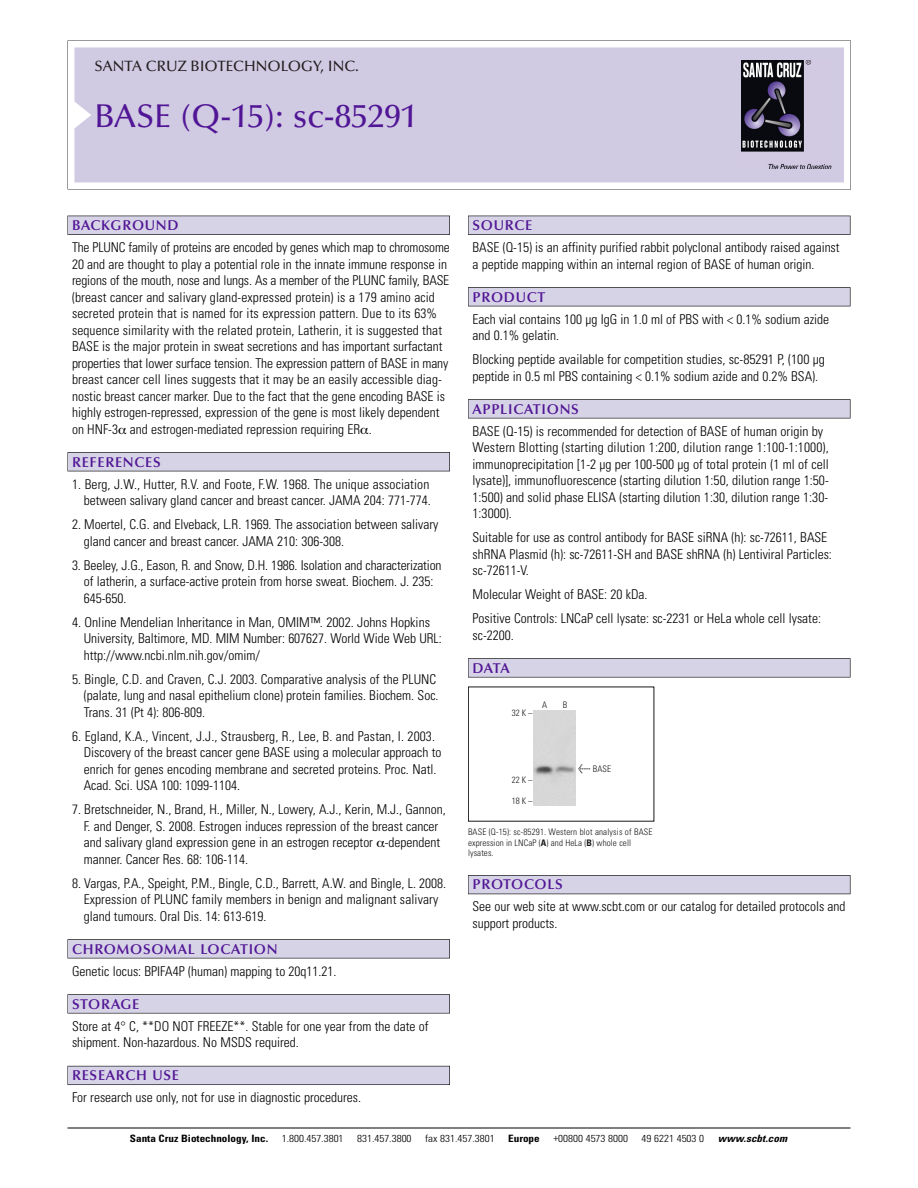
<style>
.page{position:relative;width:918px;height:1188px;background:#fff}
.page>*{position:absolute;margin:0;border:0;box-sizing:border-box;transform-origin:0 0}
.t1{font:500 33px "Optima";color:#511695}
.t2{font:500 15px "Optima";color:#231f20}
.t3{font:600 14.25px "Optima";letter-spacing:.05em;color:#511695}
.t4{font:300 condensed 13.5px/16.5px "Univers";color:#000}
.t5{font:300 condensed 10.2px "Univers";color:#000;scale:1.1 1}
.t6{font:700 condensed 10.2px "Univers";color:#000;scale:1.1 1}
.t7{font:italic 700 condensed 10.2px "Univers";letter-spacing:.005em;color:#000;scale:1.1 1}
.t8{font:9px/10.5px "Univers Condensed Light+HWOZCH";letter-spacing:.01em;color:#191919}
.s1{font-family:"Meta Plus Book Roman+CAEBLE";font-size:10.5px}
.s2{font-family:"Univers Condensed Bold+AYPZOB"}
</style>
<div class="page">
<svg style="left:68px;top:40px;width:783px;height:149px"></svg>
<div style="left:74px;top:47px;width:770px;height:135px;background:#d1cae3"></div>
<img style="left:741px;top:60px;width:90px;height:108px">
<div style="left:68px;top:216px;width:382px;height:19px;background:#525155"></div>
<div style="left:68px;top:216px;width:381px;height:18px;background:#d7d3e7"></div>
<div style="left:68px;top:452px;width:382px;height:19px;background:#525155"></div>
<div style="left:68px;top:453px;width:381px;height:18px;background:#d7d3e7"></div>
<div style="left:68px;top:939px;width:382px;height:19px;background:#545357"></div>
<div style="left:68px;top:940px;width:381px;height:18px;background:#d7d3e7"></div>
<div style="left:68px;top:994px;width:382px;height:19px;background:#575759"></div>
<div style="left:68px;top:995px;width:381px;height:18px;background:#d7d3e7"></div>
<div style="left:68px;top:1066px;width:382px;height:19px;background:#5b5a62"></div>
<div style="left:68px;top:1066px;width:381px;height:18px;background:#d7d3e7"></div>
<div style="left:468px;top:216px;width:382px;height:19px;background:#525155"></div>
<div style="left:468px;top:216px;width:382px;height:18px;background:#d7d3e7"></div>
<div style="left:468px;top:287px;width:382px;height:19px;background:#525155"></div>
<div style="left:468px;top:288px;width:382px;height:18px;background:#d7d3e7"></div>
<div style="left:468px;top:399px;width:382px;height:19px;background:#545357"></div>
<div style="left:468px;top:400px;width:382px;height:18px;background:#d7d3e7"></div>
<div style="left:468px;top:658px;width:382px;height:19px;background:#575759"></div>
<div style="left:468px;top:659px;width:382px;height:18px;background:#d7d3e7"></div>
<div style="left:468px;top:875px;width:382px;height:19px;background:#535259"></div>
<div style="left:468px;top:876px;width:382px;height:18px;background:#d7d3e7"></div>
<hr style="left:68px;top:1128px;width:782px;height:1px;background:#000">
<img style="left:534px;top:711px;width:42px;height:95px">
<p class="t2" style="left:94px;top:61px;width:266px">SANTA CRUZ BIOTECHNOLOGY, INC.</p>
<h1 class="t1" style="left:94px;top:103px;width:324px">BASE (Q-15): sc-85291</h1>
<p class="t3" style="left:72px;top:219px;width:108px">BACKGROUND</p>
<p class="t4" style="left:72px;top:240px;width:379px">The PLUNC family of proteins are encoded by genes which map to chromosome 20 and are thought to play a potential role in the innate immune response in regions of the mouth, nose and lungs. As a member of the PLUNC family, BASE (breast cancer and salivary gland-expressed protein) is a 179 amino acid secreted protein that is named for its expression pattern. Due to its 63% sequence similarity with the related protein, Latherin, it is suggested that BASE is the major protein in sweat secretions and has important surfactant properties that lower surface tension. The expression pattern of BASE in many breast cancer cell lines suggests that it may be an easily accessible diag&shy;nostic breast cancer marker. Due to the fact that the gene encoding BASE is highly estrogen-repressed, expression of the gene is most likely dependent on HNF-3 and estrogen-mediated repression requiring ER .</p>
<p class="t3" style="left:72px;top:456px;width:90px">REFERENCES</p>
<p class="t4" style="left:72px;top:477px;width:360px;text-align:right">1. Berg, J.W., Hutter, R.V. and Foote, F.W. 1968. The unique association between salivary gland cancer and breast cancer. JAMA 204: 771-774.</p>
<p class="t4" style="left:84px;top:517px;width:356px;text-indent:-12px">2. Moertel, C.G. and Elveback, L.R. 1969. The association between salivary gland cancer and breast cancer. JAMA 210: 306-308.</p>
<p class="t4" style="left:84px;top:558px;width:359px;text-indent:-12px">3. Beeley, J.G., Eason, R. and Snow, D.H. 1986. Isolation and characterization of latherin, a surface-active protein from horse sweat. Biochem. J. 235:<br>645-650.</p>
<p class="t4" style="left:84px;top:615px;width:360px;text-indent:-12px">4. Online Mendelian Inheritance in Man, OMIM™. 2002. Johns Hopkins<br>University, Baltimore, MD. MIM Number: 607627. World Wide Web URL: http://www.ncbi.nlm.nih.gov/omim/</p>
<p class="t4" style="left:84px;top:672px;width:356px;text-indent:-12px">5. Bingle, C.D. and Craven, C.J. 2003. Comparative analysis of the PLUNC (palate, lung and nasal epithelium clone) protein families. Biochem. Soc.<br>Trans. 31 (Pt 4): 806-809.</p>
<p class="t4" style="left:84px;top:729px;width:359px;text-indent:-12px">6. Egland, K.A., Vincent, J.J., Strausberg, R., Lee, B. and Pastan, I. 2003.<br>Discovery of the breast cancer gene BASE using a molecular approach to enrich for genes encoding membrane and secreted proteins. Proc. Natl.<br>Acad. Sci. USA 100: 1099-1104.</p>
<p class="t4" style="left:84px;top:802px;width:364px;text-indent:-12px">7. Bretschneider, N., Brand, H., Miller, N., Lowery, A.J., Kerin, M.J., Gannon, F. and Denger, S. 2008. Estrogen induces repression of the breast cancer and salivary gland expression gene in an estrogen receptor -dependent manner. Cancer Res. 68: 106-114.</p>
<p class="t4" style="left:84px;top:876px;width:364px;text-indent:-12px">8. Vargas, P.A., Speight, P.M., Bingle, C.D., Barrett, A.W. and Bingle, L. 2008.<br>Expression of PLUNC family members in benign and malignant salivary gland tumours. Oral Dis. 14: 613-619.</p>
<p class="t3" style="left:72px;top:943px;width:207px">CHROMOSOMAL LOCATION</p>
<p class="t4" style="left:72px;top:964px;width:266px">Genetic locus: BPIFA4P (human) mapping to 20q11.21.</p>
<p class="t3" style="left:72px;top:998px;width:69px">STORAGE</p>
<p class="t4" style="left:72px;top:1019px;width:358px">Store at 4° C, **DO NOT FREEZE**. Stable for one year from the date of shipment. Non-hazardous. No MSDS required.</p>
<p class="t3" style="left:72px;top:1070px;width:109px">RESEARCH USE</p>
<p class="t4" style="left:72px;top:1090px;width:290px">For research use only, not for use in diagnostic procedures.</p>
<p class="t3" style="left:473px;top:219px;width:61px">SOURCE</p>
<p class="t4" style="left:473px;top:240px;width:369px">BASE (Q-15) is an affinity purified rabbit polyclonal antibody raised against a peptide mapping within an internal region of BASE of human origin.</p>
<p class="t3" style="left:473px;top:291px;width:74px">PRODUCT</p>
<p class="t4" style="left:473px;top:312px;width:358px">Each vial contains 100 µg IgG in 1.0 ml of PBS with &lt; 0.1% sodium azide and 0.1% gelatin.</p>
<p class="t4" style="left:473px;top:352px;width:354px">Blocking peptide available for competition studies, sc-85291 P, (100 µg peptide in 0.5 ml PBS containing &lt; 0.1% sodium azide and 0.2% BSA).</p>
<p class="t3" style="left:473px;top:403px;width:108px">APPLICATIONS</p>
<p class="t4" style="left:473px;top:424px;width:358px">BASE (Q-15) is recommended for detection of BASE of human origin by Western Blotting (starting dilution 1:200, dilution range 1:100-1:1000), immunoprecipitation [1-2 µg per 100-500 µg of total protein (1 ml of cell lysate)], immunofluorescence (starting dilution 1:50, dilution range 1:50- 1:500) and solid phase ELISA (starting dilution 1:30, dilution range 1:30- 1:3000).</p>
<p class="t4" style="left:473px;top:530px;width:361px">Suitable for use as control antibody for BASE siRNA (h): sc-72611, BASE shRNA Plasmid (h): sc-72611-SH and BASE shRNA (h) Lentiviral Particles: sc-72611-V.</p>
<p class="t4" style="left:473px;top:584px;width:350px;line-height:24px">Molecular Weight of BASE: 20 kDa.<br>Positive Controls: LNCaP cell lysate: sc-2231 or HeLa whole cell lysate:</p>
<p class="t4" style="left:473px;top:628px;width:43px">sc-2200.</p>
<p class="t3" style="left:473px;top:662px;width:39px">DATA</p>
<p class="t8" style="left:512px;top:708px;width:22px">32K–</p>
<p class="t8" style="left:542px;top:700px;width:7px">A</p>
<p class="t8" style="left:563px;top:700px;width:6px">B</p>
<p class="t8" style="left:512px;top:776px;width:22px">22K–</p>
<p class="t8" style="left:512px;top:797px;width:22px">18K–</p>
<p class="t8" style="left:578px;top:764px;width:35px"><span class="s1">&lt;</span> BASE</p>
<p class="t8" style="left:468px;top:828px;width:186px">BASE (Q-15): sc-85291. Western blot analysis of BASE expression in LNCaP (<span class="s2">A</span>) and HeLa (<span class="s2">B</span>) whole cell lysates.</p>
<p class="t3" style="left:473px;top:879px;width:92px">PROTOCOLS</p>
<p class="t4" style="left:473px;top:900px;width:375px">See our web site at www.scbt.com or our catalog for detailed protocols and support products.</p>
<p class="t6" style="left:130px;top:1135px;width:127px">Santa Cruz Biotechnology, Inc.</p>
<p class="t5" style="left:282px;top:1135px;width:58px">1.800.457.3801</p>
<p class="t5" style="left:357px;top:1135px;width:51px">831.457.3800</p>
<p class="t5" style="left:425px;top:1135px;width:65px">fax 831.457.3801</p>
<p class="t6" style="left:508px;top:1135px;width:30px">Europe</p>
<p class="t5" style="left:553px;top:1135px;width:69px">+00800 4573 8000</p>
<p class="t5" style="left:642px;top:1135px;width:58px">49 6221 4503 0</p>
<p class="t7" style="left:718px;top:1135px;width:64px">www.scbt.com</p>
</div>
